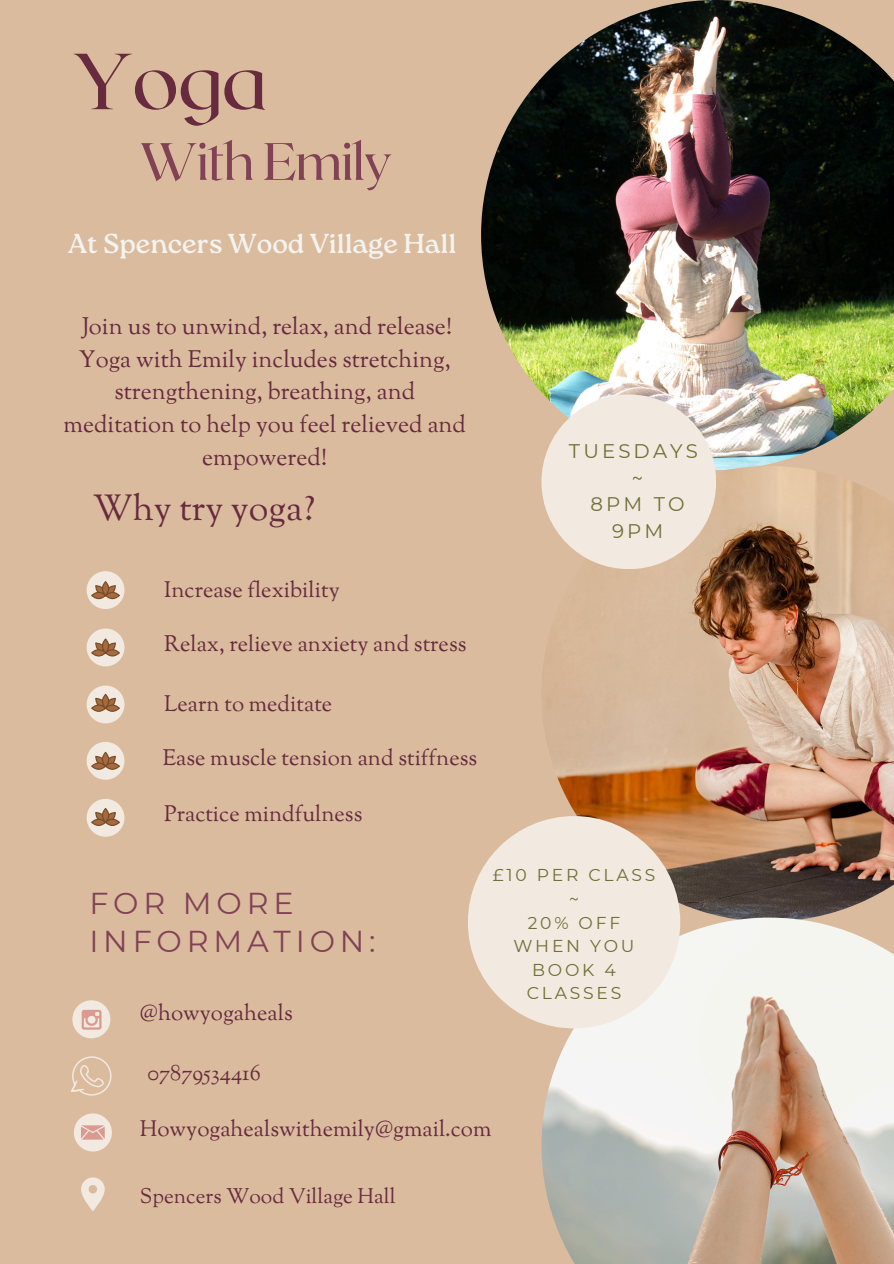
<style>
.page{position:relative;width:894px;height:1264px;background:#fff}
.page>*{position:absolute;margin:0;border:0;box-sizing:border-box;transform-origin:0 0}
.t1{font:79.2px "Roxborough CF";color:#672a3f}
.t2{font:52.5px "Roxborough CF";letter-spacing:-.02em;color:#814256}
.t3{font:36px "Sorts Mill Goudy";color:#672a3f}
.t4{font:30.15px/37.2px "Montserrat";letter-spacing:.16em;color:#814256}
.t5{font:27.3px "Roca One";color:#f4f3f0}
.t6{font:23.7px/32.7px "Sorts Mill Goudy";color:#672a3f;text-align:center}
.t7{font:22.2px "Sorts Mill Goudy";color:#672a3f}
.t8{font:21px "Sorts Mill Goudy";color:#672a3f}
.t9{font:19.65px/26.5px "Montserrat";letter-spacing:.16em;color:#716f35;text-align:center}
.t10{font:17.1px/23.5px "Montserrat";letter-spacing:.16em;color:#716f35;text-align:center}
</style>
<div class="page">
<div style="left:0;top:0;width:893px;height:1263px;background:#dabb9e"></div>
<svg style="left:81px;top:1177px;width:24px;height:34px"></svg>
<img style="left:481px;top:0;width:412px;height:466px">
<img style="left:543px;top:466px;width:350px;height:451px">
<div style="left:541px;top:394px;width:175px;height:175px;background:#f2e9e1;border-radius:50%"></div>
<svg style="left:87px;top:571px;width:37px;height:38px"></svg>
<svg style="left:87px;top:628px;width:37px;height:38px"></svg>
<svg style="left:87px;top:685px;width:37px;height:38px"></svg>
<svg style="left:87px;top:742px;width:37px;height:37px"></svg>
<svg style="left:74px;top:1113px;width:38px;height:38px"></svg>
<svg style="left:87px;top:799px;width:37px;height:37px"></svg>
<img style="left:541px;top:917px;width:352px;height:346px">
<div style="left:467px;top:816px;width:213px;height:212px;background:#f2e9e1;border-radius:50%"></div>
<div style="left:72px;top:1000px;width:38px;height:38px;background:#f2e9e1;border-radius:50%"></div>
<svg style="left:82px;top:1009px;width:19px;height:20px"></svg>
<svg style="left:71px;top:1056px;width:41px;height:39px"></svg>
<p class="t1" style="left:72px;top:30px;width:197px">Yoga</p>
<h6 class="t2" style="left:140px;top:127px;width:254px">With Emily</h6>
<p class="t5" style="left:68px;top:227px;width:389px">At Spencers Wood Village Hall</p>
<p class="t6" style="left:64px;top:312px;width:404px">Join us to unwind, relax, and release!<br>Yoga with Emily includes stretching, strengthening, breathing, and meditation to help you feel relieved and empowered!</p>
<h6 class="t3" style="left:93px;top:485px;width:224px">Why try yoga?</h6>
<h6 class="t7" style="left:164px;top:575px;width:177px">Increase flexibility</h6>
<p class="t7" style="left:164px;top:630px;width:303px">Relax, relieve anxiety and stress</p>
<h5 class="t7" style="left:164px;top:689px;width:169px">Learn to meditate</h5>
<h3 class="t7" style="left:163px;top:743px;width:316px">Ease muscle tension and stiffness</h3>
<p class="t7" style="left:164px;top:799px;width:200px">Practice mindfulness</p>
<p class="t9" style="left:568px;top:438px;width:131px">TUESDAYS</p>
<p class="t9" style="left:631px;top:464px;width:13px">~</p>
<h6 class="t9" style="left:590px;top:491px;width:96px">8PM TO<br>9PM</h6>
<h6 class="t4" style="left:89px;top:885px;width:288px">FOR MORE<br>INFORMATION:</h6>
<p class="t7" style="left:140px;top:998px;width:154px">@howyogaheals</p>
<p class="t10" style="left:492px;top:863px;width:164px">£10 PER CLASS</p>
<p class="t10" style="left:569px;top:887px;width:11px">~</p>
<p class="t10" style="left:513px;top:910px;width:122px">20% OFF<br>WHEN YOU<br>BOOK 4<br>CLASSES</p>
<p class="t7" style="left:147px;top:1058px;width:115px">07879534416</p>
<p class="t7" style="left:140px;top:1114px;width:353px">Howyogahealswithemily@gmail.com</p>
<p class="t8" style="left:140px;top:1183px;width:257px">Spencers Wood Village Hall</p>
</div>
